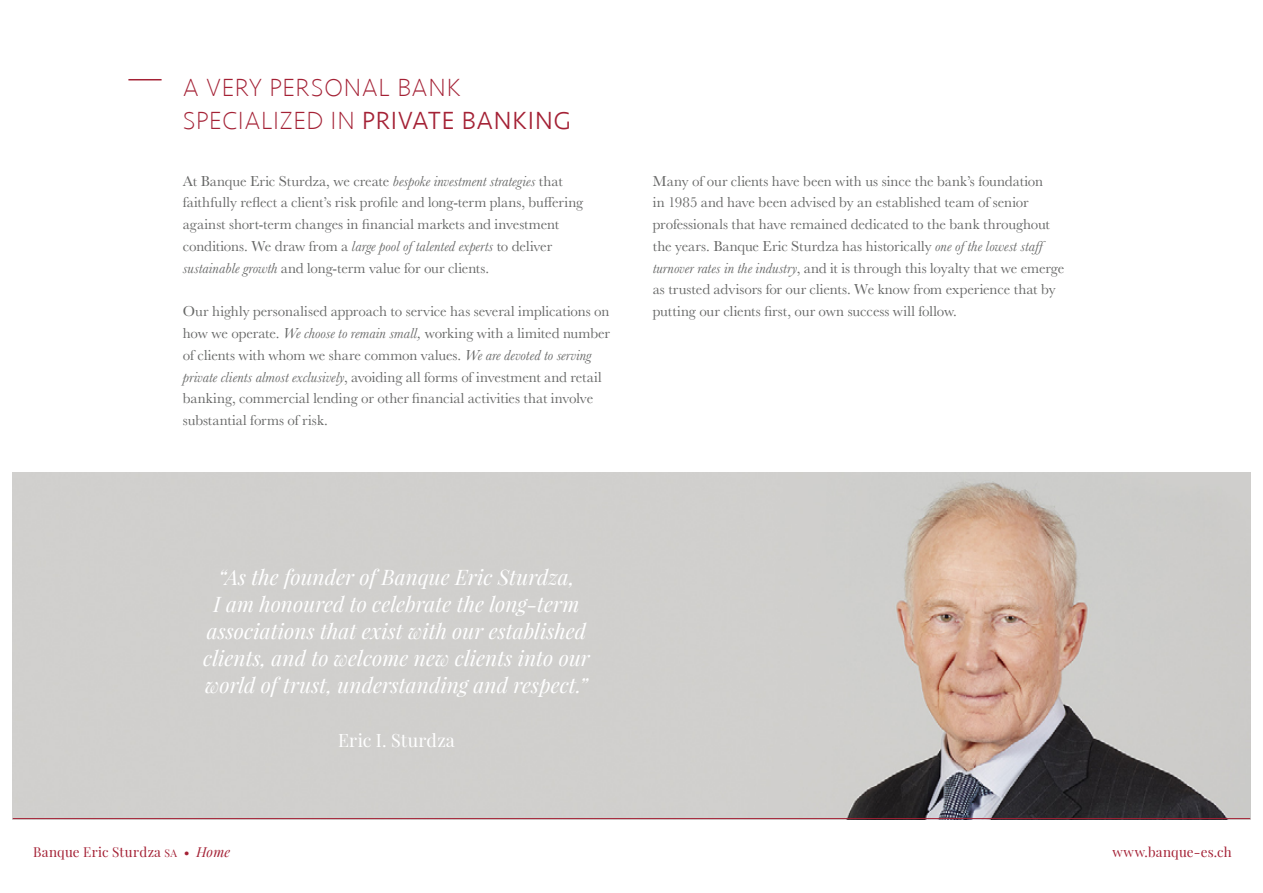
<style>
.page{position:relative;width:1263px;height:893px;background:#fff}
.page>*{position:absolute;margin:0;border:0;box-sizing:border-box;transform-origin:0 0}
.t1{font:300 25.5px "Seravek";letter-spacing:.03em;color:#a42135}
.t2{font:200 25.5px "Seravek";letter-spacing:.025em;color:#a42135}
.quote{font:italic 21px/27px "Playfair Display";color:#fff;text-align:center}
.quote-2{font:18px "Playfair Display";letter-spacing:.01em;color:#fff}
.Texte{font:15px/21.8px "Baskerville";letter-spacing:-.005em;color:#666766}
.t3{font:13.5px "Playfair Display";letter-spacing:.015em;color:#a42135}
.s1{font-weight:200}
.s2{font-style:italic}
.s3{font-size:10.5px}
</style>
<div class="page">
<hr style="left:128px;top:79px;width:34px;height:1px;background:#a42135">
<img style="left:13px;top:472px;width:1237px;height:346px">
<hr style="left:13px;top:818px;width:1237px;height:1px;background:#a42135">
<p class="t2" style="left:183px;top:72px;width:279px">A VERY PERSONAL BANK</p>
<p class="t1" style="left:183px;top:105px;width:390px"><span class="s1">SPECIALIZED IN</span> PRIVATE BANKING</p>
<p class="Texte" style="left:183px;top:170px;width:402px">At Banque Eric Sturdza, we create <span class="s2">bespoke investment strategies</span> that faithfully reflect a client’s risk profile and long-term plans, buffering against short-term changes in financial markets and investment conditions. We draw from a <span class="s2">large pool of talented experts</span> to deliver <span class="s2">sustainable growth</span> and long-term value for our clients.</p>
<p class="Texte" style="left:183px;top:301px;width:429px">Our highly personalised approach to service has several implications on how we operate. <span class="s2">We choose to remain small,</span> working with a limited number of clients with whom we share common values. <span class="s2">We are devoted to serving private clients almost exclusively</span>, avoiding all forms of investment and retail banking, commercial lending or other financial activities that involve substantial forms of risk.</p>
<p class="Texte" style="left:653px;top:170px;width:413px">Many of our clients have been with us since the bank’s foundation<br>in 1985 and have been advised by an established team of senior professionals that have remained dedicated to the bank throughout the years. Banque Eric Sturdza has historically <span class="s2">one of the lowest staff turnover rates in the industry</span>, and it is through this loyalty that we emerge as trusted advisors for our clients. We know from experience that by putting our clients first, our own success will follow.</p>
<p class="quote" style="left:203px;top:563px;width:388px">“As the founder of Banque Eric Sturdza,<br>I am honoured to celebrate the long-term associations that exist with our established clients, and to welcome new clients into our world of trust, understanding and respect.”</p>
<p class="quote-2" style="left:338px;top:729px;width:118px">Eric I. Sturdza</p>
<p class="t3" style="left:33px;top:844px;width:199px">Banque Eric Sturdza <span class="s3">SA</span> • <span class="s2">Home</span></p>
<p class="t3" style="left:1112px;top:844px;width:121px">www.banque-es.ch</p>
</div>
